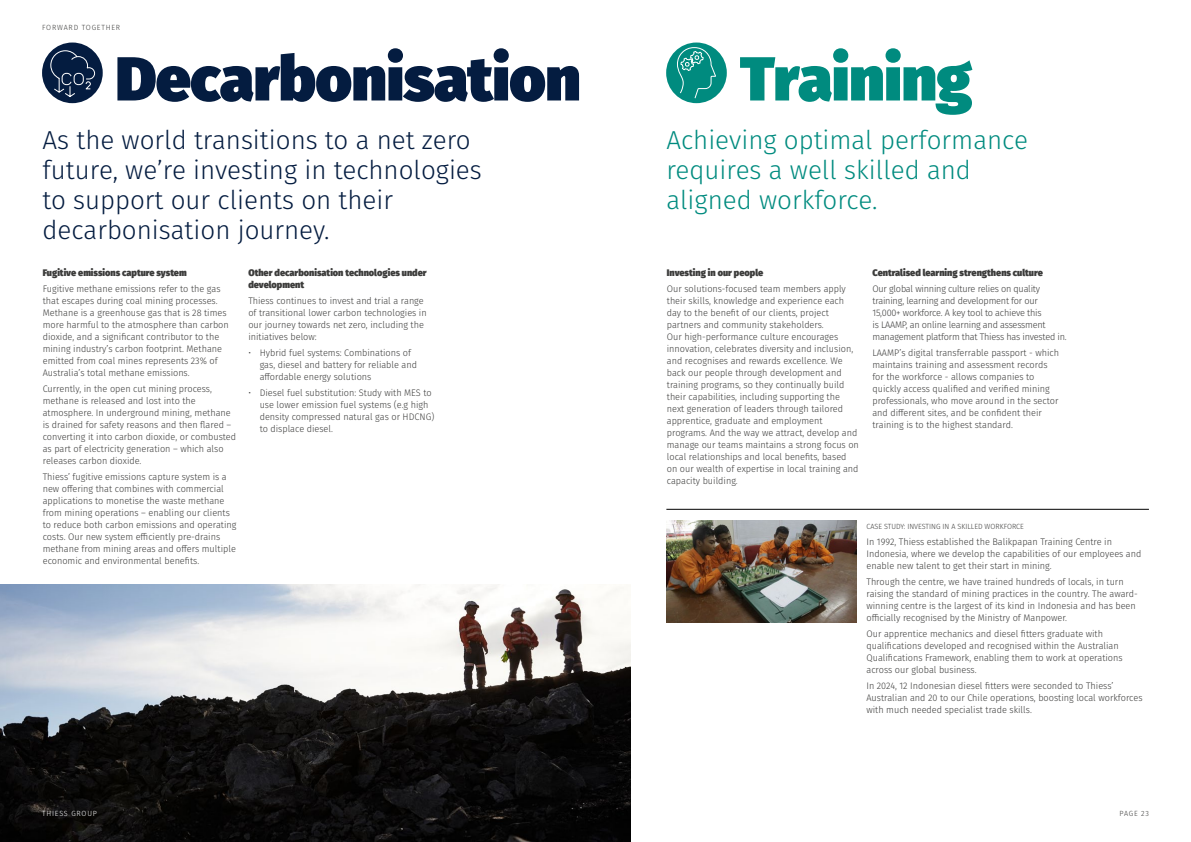
<style>
.page{position:relative;width:1191px;height:842px;background:#fff}
.page>*{position:absolute;margin:0;border:0;box-sizing:border-box;transform-origin:0 0}
.t1{font:900 62px "Fira Sans";letter-spacing:-.01em;color:#041c40}
.t2{font:900 62px "Fira Sans";letter-spacing:-.01em;color:#008b7f}
.t3{font:300 26px/30px "Fira Sans";color:#041c40}
.t4{font:300 26px/30px "Fira Sans";color:#008b7f}
.t5{font:300 9.5px/12px "Fira Sans";color:#3c3c3b;scale:.96 1}
.t6{font:300 9.5px/12px "Fira Sans";letter-spacing:-.025em;color:#3c3c3b;scale:.96 1}
.t7{font:900 9.5px/12px "Fira Sans";color:#3c3c3b;scale:.96 1}
.t8{font:300 7.5px "Fira Sans";color:#3c3c3b;scale:.96 1}
.t9{font:300 7.5px "Fira Sans";letter-spacing:.11em;color:#3c3c3b;scale:.96 1}
.t10{font:300 7.5px "Fira Sans";letter-spacing:.11em;color:#fff;scale:.96 1}
</style>
<div class="page">
<img style="left:0;top:584px;width:631px;height:258px">
<img style="left:666px;top:521px;width:190px;height:102px">
<hr style="left:666px;top:509px;width:483px;height:1px;background:#000">
<div style="left:666px;top:43px;width:61px;height:60px;background:#008b7f;border-radius:50%"></div>
<svg style="left:676px;top:47px;width:40px;height:52px"></svg>
<div style="left:42px;top:43px;width:61px;height:60px;background:#041c40;border-radius:50%"></div>
<svg style="left:50px;top:50px;width:45px;height:48px"></svg>
<p class="t9" style="left:42px;top:22px;width:83px">FORWARD TOGETHER</p>
<h1 class="t1" style="left:115px;top:22px;width:466px">Decarbonisation</h1>
<h1 class="t2" style="left:740px;top:22px;width:234px">Training</h1>
<h2 class="t3" style="left:43px;top:125px;width:441px">As the world transitions to a net zero future, we’re investing in technologies to support our clients on their decarbonisation journey.</h2>
<h2 class="t4" style="left:666px;top:125px;width:363px">Achieving optimal performance requires a well skilled and aligned workforce.</h2>
<p class="t7" style="left:667px;top:266px;width:102px">Investing in our people</p>
<p class="t5" style="left:667px;top:283px;width:201px">Our solutions-focused team members apply their skills, knowledge and experience each day to the benefit of our clients, project partners and community stakeholders.<br>Our high-performance culture encourages innovation, celebrates diversity and inclusion, and recognises and rewards excellence. We back our people through development and training programs, so they continually build their capabilities, including supporting the next generation of leaders through tailored apprentice, graduate and employment programs. And the way we attract, develop and manage our teams maintains a strong focus on local relationships and local benefits, based on our wealth of expertise in local training and capacity building.</p>
<p class="t7" style="left:248px;top:266px;width:187px">Other decarbonisation technologies under development</p>
<p class="t5" style="left:248px;top:295px;width:187px">Thiess continues to invest and trial a range of transitional lower carbon technologies in our journey towards net zero, including the initiatives below:</p>
<p class="t5" style="left:260px;top:347px;width:165px;text-indent:-11px">• Hybrid fuel systems: Combinations of gas, diesel and battery for reliable and affordable energy solutions</p>
<p class="t5" style="left:260px;top:386px;width:183px;text-indent:-11px">• Diesel fuel substitution: Study with MES to use lower emission fuel systems (e.g high density compressed natural gas or HDCNG) to displace diesel.</p>
<p class="t7" style="left:872px;top:266px;width:179px">Centralised learning strengthens culture</p>
<p class="t6" style="left:872px;top:283px;width:204px">Our global winning culture relies on quality training, learning and development for our 15,000+ workforce. A key tool to achieve this<br>is LAAMP, an online learning and assessment management platform that Thiess has invested in.</p>
<p class="t5" style="left:872px;top:347px;width:196px">LAAMP’s digital transferrable passport - which maintains training and assessment records for the workforce - allows companies to quickly access qualified and verified mining professionals, who move around in the sector and different sites, and be confident their training is to the highest standard.</p>
<p class="t7" style="left:43px;top:266px;width:151px">Fugitive emissions capture system</p>
<p class="t5" style="left:43px;top:283px;width:195px">Fugitive methane emissions refer to the gas that escapes during coal mining processes.<br>Methane is a greenhouse gas that is 28 times more harmful to the atmosphere than carbon dioxide, and a significant contributor to the mining industry’s carbon footprint. Methane emitted from coal mines represents 23% of Australia’s total methane emissions.</p>
<p class="t5" style="left:43px;top:383px;width:203px">Currently, in the open cut mining process, methane is released and lost into the atmosphere. In underground mining, methane is drained for safety reasons and then flared – converting it into carbon dioxide, or combusted as part of electricity generation – which also releases carbon dioxide.</p>
<p class="t5" style="left:43px;top:470px;width:203px">Thiess’ fugitive emissions capture system is a new offering that combines with commercial applications to monetise the waste methane from mining operations – enabling our clients to reduce both carbon emissions and operating costs. Our new system efficiently pre-drains methane from mining areas and offers multiple economic and environmental benefits.</p>
<p class="t8" style="left:866px;top:521px;width:165px">CASE STUDY: INVESTING IN A SKILLED WORKFORCE</p>
<p class="t5" style="left:866px;top:536px;width:288px">In 1992, Thiess established the Balikpapan Training Centre in<br>Indonesia, where we develop the capabilities of our employees and enable new talent to get their start in mining.</p>
<p class="t5" style="left:866px;top:576px;width:284px">Through the centre, we have trained hundreds of locals, in turn raising the standard of mining practices in the country. The award&shy;winning centre is the largest of its kind in Indonesia and has been officially recognised by the Ministry of Manpower.</p>
<p class="t5" style="left:866px;top:628px;width:268px">Our apprentice mechanics and diesel fitters graduate with qualifications developed and recognised within the Australian Qualifications Framework, enabling them to work at operations across our global business.</p>
<p class="t5" style="left:866px;top:680px;width:289px">In 2024, 12 Indonesian diesel fitters were seconded to Thiess’<br>Australian and 20 to our Chile operations, boosting local workforces with much needed specialist trade skills.</p>
<p class="t10" style="left:42px;top:808px;width:59px">THIESS GROUP</p>
<p class="t8" style="left:1119px;top:808px;width:32px">PAGE 23</p>
</div>
